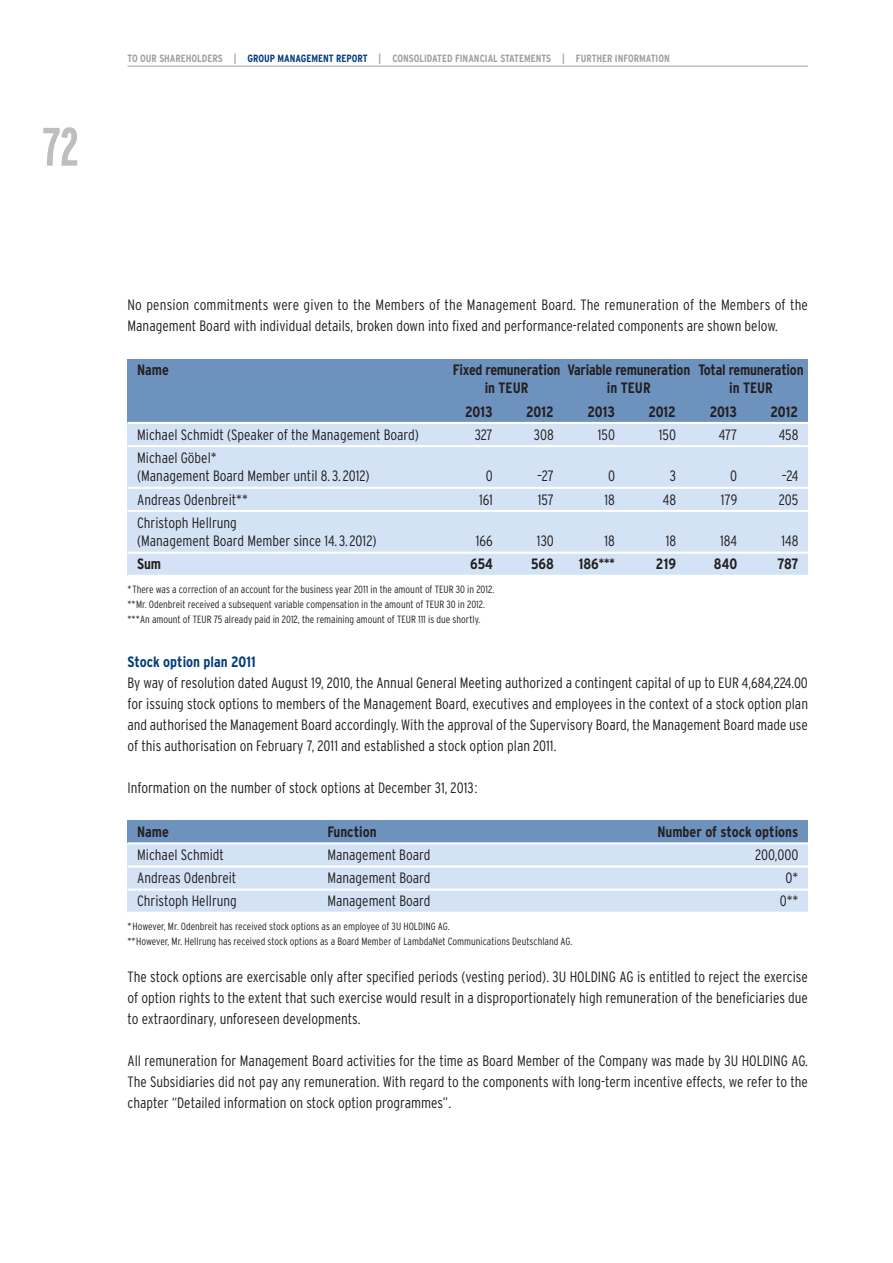
<style>
.page{position:relative;width:893px;height:1263px;background:#fff}
.page>*{position:absolute;margin:0;border:0;box-sizing:border-box;transform-origin:0 0}
.t1{font:700 extra-condensed 54px "Interstate";color:#bcbec0}
.t2{font:300 condensed 15px/21px "Interstate";color:#231f20}
.t3{font:700 condensed 15px/18.6px "Interstate";letter-spacing:-.005em;color:#231f20}
.t4{font:700 condensed 15px "Interstate";color:#003c7e}
.t5{font:300 condensed 10.5px/15px "Interstate";color:#231f20}
.t6{font:700 condensed 10.5px "Interstate";color:#9ea0a2}
.s1{color:#003c7e}
.s2{font-stretch:extra-condensed}
</style>
<div class="page">
<hr style="left:128px;top:66px;width:680px;height:1px;background:#9ea0a2">
<div style="left:128px;top:834px;width:680px;height:78px;background:#d3e3f5"></div>
<div style="left:128px;top:820px;width:680px;height:23px;background:#6e92be"></div>
<div style="left:128px;top:372px;width:680px;height:204px;background:#d3e3f5"></div>
<div style="left:128px;top:358px;width:680px;height:64px;background:#6e92be"></div>
<hr style="left:128px;top:422px;width:680px;height:2px;background:#fff">
<hr style="left:128px;top:445px;width:680px;height:2px;background:#fff">
<hr style="left:128px;top:487px;width:680px;height:2px;background:#fff">
<hr style="left:128px;top:510px;width:680px;height:2px;background:#fff">
<hr style="left:128px;top:552px;width:680px;height:2px;background:#fff">
<hr style="left:128px;top:575px;width:680px;height:2px;background:#fff">
<hr style="left:128px;top:842px;width:680px;height:2px;background:#fff">
<hr style="left:128px;top:865px;width:680px;height:2px;background:#fff">
<hr style="left:128px;top:888px;width:680px;height:3px;background:#fff">
<h1 class="t1" style="left:43px;top:126px;width:38px">72</h1>
<p class="t6" style="left:128px;top:54px;width:544px">TO OUR SHAREHOLDERS | <span class="s1">GROUP MANAGEMENT REPORT</span> | CONSOLIDATED FINANCIAL STATEMENTS | FURTHER INFORMATION</p>
<p class="t2" style="left:128px;top:295px;width:682px">No pension commitments were given to the Members of the Management Board. The remuneration of the Members of the<br>Management Board with individual details, broken down into fixed and performance-related components are shown below.</p>
<p class="t3" style="left:137px;top:361px;width:33px">Name</p>
<p class="t3" style="left:485px;top:361px;width:320px;text-indent:-32px">Fixed remuneration Variable remuneration Total remuneration in TEUR</p>
<p class="t3" style="left:607px;top:380px;width:45px">in TEUR</p>
<p class="t3" style="left:729px;top:380px;width:45px">in TEUR</p>
<p class="t3" style="left:465px;top:403px;width:29px">2013</p>
<p class="t3" style="left:526px;top:403px;width:29px">2012</p>
<p class="t3" style="left:587px;top:403px;width:29px">2013</p>
<p class="t3" style="left:648px;top:403px;width:29px">2012</p>
<p class="t3" style="left:710px;top:403px;width:29px">2013</p>
<p class="t3" style="left:771px;top:403px;width:29px">2012</p>
<p class="t2" style="left:137px;top:425px;width:283px">Michael Schmidt (Speaker of the Management Board)</p>
<p class="t2" style="left:475px;top:425px;width:20px">327</p>
<p class="t2" style="left:534px;top:425px;width:21px">308</p>
<p class="t2" style="left:598px;top:425px;width:19px">150</p>
<p class="t2" style="left:659px;top:425px;width:19px">150</p>
<p class="t2" style="left:719px;top:425px;width:20px">477</p>
<p class="t2" style="left:779px;top:425px;width:21px">458</p>
<p class="t2" style="left:137px;top:449px;width:234px;line-height:18.6px">Michael Göbel*<br>(Management Board Member until 8. 3. 2012)</p>
<p class="t2" style="left:486px;top:467px;width:9px">0</p>
<p class="t2" style="left:537px;top:467px;width:18px">–27</p>
<p class="t2" style="left:608px;top:467px;width:9px">0</p>
<p class="t2" style="left:670px;top:467px;width:8px">3</p>
<p class="t2" style="left:730px;top:467px;width:9px">0</p>
<p class="t2" style="left:782px;top:467px;width:18px">–24</p>
<p class="t2" style="left:137px;top:490px;width:112px">Andreas Odenbreit**</p>
<p class="t2" style="left:479px;top:490px;width:15px">161</p>
<p class="t2" style="left:538px;top:490px;width:18px">157</p>
<p class="t2" style="left:605px;top:490px;width:12px">18</p>
<p class="t2" style="left:663px;top:490px;width:15px">48</p>
<p class="t2" style="left:721px;top:490px;width:18px">179</p>
<p class="t2" style="left:779px;top:490px;width:21px">205</p>
<p class="t2" style="left:137px;top:514px;width:241px;line-height:18.6px">Christoph Hellrung<br>(Management Board Member since 14. 3. 2012)</p>
<p class="t2" style="left:476px;top:532px;width:18px">166</p>
<p class="t2" style="left:537px;top:532px;width:18px">130</p>
<p class="t2" style="left:604px;top:532px;width:12px">18</p>
<p class="t2" style="left:666px;top:532px;width:12px">18</p>
<p class="t2" style="left:720px;top:532px;width:19px">184</p>
<p class="t2" style="left:781px;top:532px;width:18px">148</p>
<p class="t3" style="left:137px;top:556px;width:26px">Sum</p>
<p class="t3" style="left:470px;top:556px;width:24px">654</p>
<p class="t3" style="left:531px;top:556px;width:24px">568</p>
<p class="t3" style="left:579px;top:556px;width:38px">186<span class="s2">***</span></p>
<p class="t3" style="left:656px;top:556px;width:22px">219</p>
<p class="t3" style="left:714px;top:556px;width:25px">840</p>
<p class="t3" style="left:778px;top:556px;width:22px">787</p>
<p class="t5" style="left:128px;top:582px;width:368px">*There was a correction of an account for the business year 2011 in the amount of TEUR 30 in 2012. **Mr. Odenbreit received a subsequent variable compensation in the amount of TEUR 30 in 2012. ***An amount of TEUR 75 already paid in 2012, the remaining amount of TEUR 111 is due shortly.</p>
<p class="t4" style="left:128px;top:656px;width:130px">Stock option plan 2011</p>
<p class="t2" style="left:128px;top:673px;width:682px;text-align:justify">By way of resolution dated August 19, 2010, the Annual General Meeting authorized a contingent capital of up to EUR 4,684,224.00 for issuing stock options to members of the Management Board, executives and employees in the context of a stock option plan and authorised the Management Board accordingly. With the approval of the Supervisory Board, the Management Board made use of this authorisation on February 7, 2011 and established a stock option plan 2011.</p>
<p class="t2" style="left:128px;top:778px;width:352px">Information on the number of stock options at December 31, 2013 :</p>
<p class="t3" style="left:137px;top:824px;width:33px">Name</p>
<p class="t3" style="left:327px;top:824px;width:51px">Function</p>
<p class="t3" style="left:657px;top:824px;width:143px">Number of stock options</p>
<p class="t2" style="left:137px;top:845px;width:88px">Michael Schmidt</p>
<p class="t2" style="left:327px;top:845px;width:105px">Management Board</p>
<p class="t2" style="left:755px;top:845px;width:45px">200,000</p>
<p class="t2" style="left:137px;top:869px;width:101px">Andreas Odenbreit</p>
<p class="t2" style="left:327px;top:869px;width:105px">Management Board</p>
<p class="t2" style="left:786px;top:869px;width:14px">0*</p>
<p class="t2" style="left:137px;top:892px;width:101px">Christoph Hellrung</p>
<p class="t2" style="left:327px;top:892px;width:105px">Management Board</p>
<p class="t2" style="left:780px;top:892px;width:20px">0**</p>
<p class="t5" style="left:128px;top:919px;width:446px">*However, Mr. Odenbreit has received stock options as an employee of 3U HOLDING AG.<br>**However, Mr. Hellrung has received stock options as a Board Member of LambdaNet Communications Deutschland AG.</p>
<p class="t2" style="left:128px;top:967px;width:682px;text-align:justify">The stock options are exercisable only after specified periods (vesting period). 3U HOLDING AG is entitled to reject the exercise of option rights to the extent that such exercise would result in a disproportionately high remuneration of the beneficiaries due to extraordinary, unforeseen developments.</p>
<p class="t2" style="left:128px;top:1051px;width:682px;text-align:justify">All remuneration for Management Board activities for the time as Board Member of the Company was made by 3U HOLDING AG.<br>The Subsidiaries did not pay any remuneration. With regard to the components with long-term incentive effects, we refer to the chapter “Detailed information on stock option programmes”.</p>
</div>
